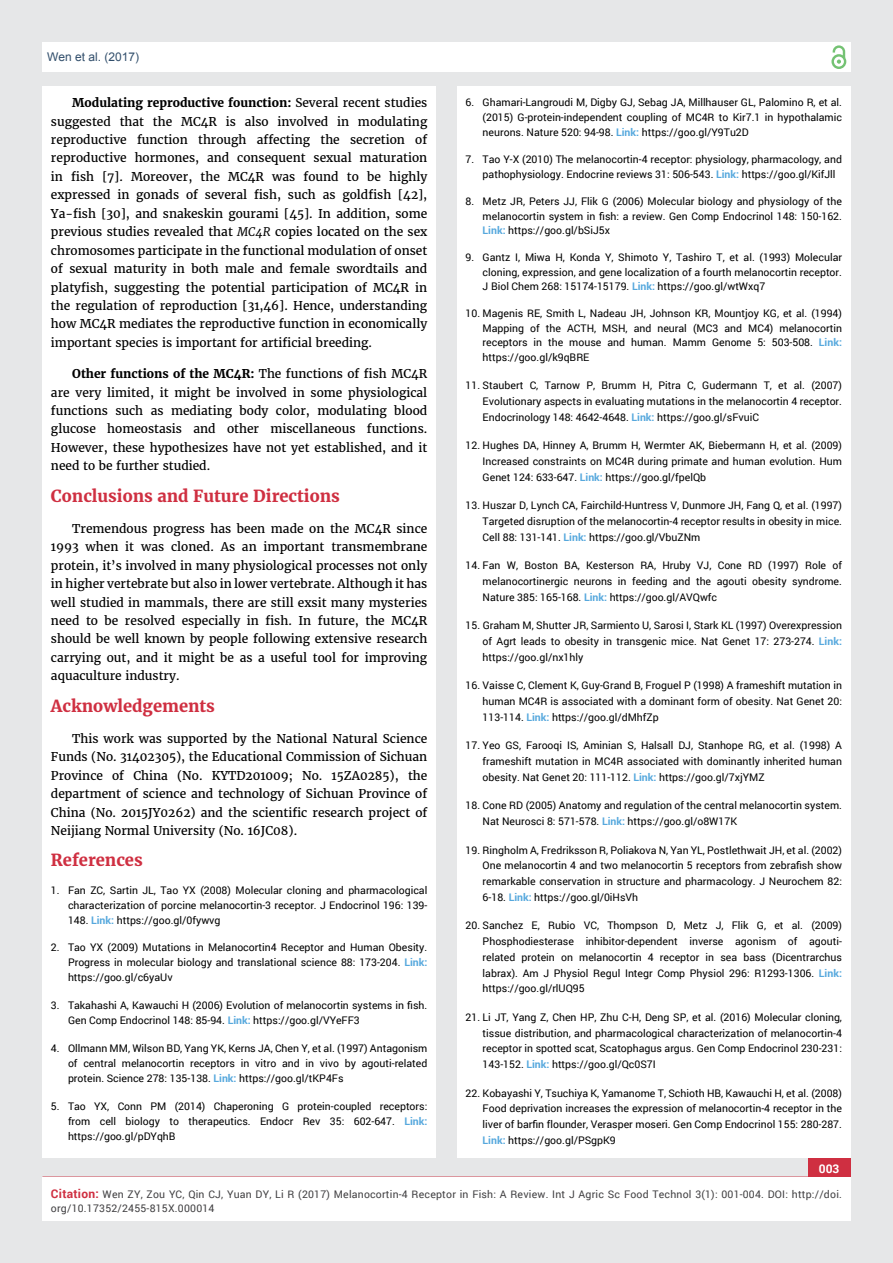
<style>
.page{position:relative;width:893px;height:1263px;background:#e6e7e8}
.page>*{position:absolute;margin:0;border:0;box-sizing:border-box;transform-origin:0 0}
.t1{font:700 16.5px "Merriweather";color:#cf2f41}
.t2{font:12px/18.5px "Merriweather";color:#000;text-align:justify}
.t3{font:12px "Arial";color:#314e6b}
.t4{font:700 12px "Roboto";color:#fff}
.t5{font:10.5px/15.8px "Roboto";color:#000;text-align:justify}
.t6{font:10.5px/13.5px "Roboto";letter-spacing:.02em;color:#414042}
.s1{font-weight:700}
.s2{font-style:italic}
.s3{font-weight:700;color:#56a8dd}
.s4{font-weight:700;font-size:12px;color:#cf2f41}
</style>
<div class="page">
<div style="left:42px;top:43px;width:808px;height:29px;background:#fff"></div>
<div style="left:831px;top:54px;width:15px;height:15px;border:2px solid #74c273;border-radius:50%"></div>
<svg style="left:831px;top:45px;width:15px;height:19px"></svg>
<div style="left:808px;top:1157px;width:42px;height:43px;background:#cf2f41"></div>
<div style="left:42px;top:1177px;width:808px;height:43px;background:#fff"></div>
<div style="left:42px;top:87px;width:394px;height:1071px;background:#fff"></div>
<div style="left:457px;top:87px;width:393px;height:1071px;background:#fff"></div>
<p class="t3" style="left:47px;top:51px;width:93px">Wen et al. (2017)</p>
<p class="t2" style="left:51px;top:94px;width:378px;text-indent:21px"><span class="s1">Modulating reproductive founction:</span> Several recent studies suggested that the MC4R is also involved in modulating reproductive function through affecting the secretion of reproductive hormones, and consequent sexual maturation in fish [7]. Moreover, the MC4R was found to be highly expressed in gonads of several fish, such as goldfish [42], Ya-fish [30], and snakeskin gourami [45]. In addition, some previous studies revealed that <span class="s2">MC4R</span> copies located on the sex chromosomes participate in the functional modulation of onset of sexual maturity in both male and female swordtails and platyfish, suggesting the potential participation of MC4R in the regulation of reproduction [31,46]. Hence, understanding how MC4R mediates the reproductive function in economically important species is important for artificial breeding.</p>
<p class="t2" style="left:51px;top:365px;width:378px;text-indent:21px"><span class="s1">Other functions of the MC4R:</span> The functions of fish MC4R are very limited, it might be involved in some physiological functions such as mediating body color, modulating blood glucose homeostasis and other miscellaneous functions.<br>However, these hypothesizes have not yet established, and it need to be further studied.</p>
<h1 class="t1" style="left:51px;top:485px;width:290px">Conclusions and Future Directions</h1>
<p class="t2" style="left:51px;top:519px;width:378px;text-indent:21px">Tremendous progress has been made on the MC4R since 1993 when it was cloned. As an important transmembrane protein, it’s involved in many physiological processes not only in higher vertebrate but also in lower vertebrate. Although it has well studied in mammals, there are still exsit many mysteries need to be resolved especially in fish. In future, the MC4R should be well known by people following extensive research carrying out, and it might be as a useful tool for improving aquaculture industry.</p>
<h1 class="t1" style="left:51px;top:695px;width:165px">Acknowledgements</h1>
<p class="t2" style="left:51px;top:729px;width:378px;text-indent:21px">This work was supported by the National Natural Science Funds (No. 31402305), the Educational Commission of Sichuan Province of China (No. KYTD201009; No. 15ZA0285), the department of science and technology of Sichuan Province of China (No. 2015JY0262) and the scientific research project of Neijiang Normal University (No. 16JC08).</p>
<h1 class="t1" style="left:51px;top:850px;width:93px">References</h1>
<p class="t5" style="left:68px;top:882px;width:361px;line-height:15px;text-indent:-17px">1. Fan ZC, Sartin JL, Tao YX (2008) Molecular cloning and pharmacological characterization of porcine melanocortin-3 receptor. J Endocrinol 196: 139- 148. <span class="s3">Link:</span> https://goo.gl/0 fywvg</p>
<p class="t5" style="left:68px;top:940px;width:361px;line-height:15px;text-indent:-17px">2. Tao YX (2009) Mutations in Melanocortin4 Receptor and Human Obesity.<br>Progress in molecular biology and translational science 88: 173-204. <span class="s3">Link: </span>https://goo.gl/c6yaUv</p>
<p class="t5" style="left:68px;top:997px;width:361px;line-height:15px;text-indent:-17px">3. Takahashi A, Kawauchi H (2006) Evolution of melanocortin systems in fish.<br>Gen Comp Endocrinol 148: 85-94. <span class="s3">Link:</span> https://goo.gl/VYeFF3</p>
<p class="t5" style="left:68px;top:1040px;width:361px;line-height:15px;text-indent:-17px">4. Ollmann MM, Wilson BD, Yang YK, Kerns JA, Chen Y, et al. (1997) Antagonism of central melanocortin receptors in vitro and in vivo by agouti-related protein. Science 278: 135-138. <span class="s3">Link:</span> https://goo.gl/tKP4Fs</p>
<p class="t5" style="left:68px;top:1098px;width:361px;line-height:15px;text-indent:-17px">5. Tao YX, Conn PM (2014) Chaperoning G protein-coupled receptors: from cell biology to therapeutics. Endocr Rev 35: 602-647. <span class="s3">Link: </span>https://goo.gl/pDYqhB</p>
<p class="t5" style="left:483px;top:95px;width:361px;line-height:15px;text-indent:-17px">6. Ghamari-Langroudi M, Digby GJ, Sebag JA, Millhauser GL, Palomino R, et al. (2015) G-protein-independent coupling of MC4R to Kir7.1 in hypothalamic neurons. Nature 520: 94-98. <span class="s3">Link:</span> https://goo.gl/Y9Tu2D</p>
<p class="t5" style="left:483px;top:152px;width:361px;line-height:14.4px;text-indent:-17px">7. Tao Y-X (2010) The melanocortin-4 receptor: physiology, pharmacology, and pathophysiology. Endocrine reviews 31: 506-543. <span class="s3">Link:</span> https://goo.gl/KifJll</p>
<p class="t5" style="left:483px;top:194px;width:361px;line-height:14.4px;text-indent:-17px">8. Metz JR, Peters JJ, Flik G (2006) Molecular biology and physiology of the melanocortin system in fish: a review. Gen Comp Endocrinol 148: 150-162.<br><span class="s3">Link:</span> https://goo.gl/bSiJ5x</p>
<p class="t5" style="left:483px;top:250px;width:361px;line-height:14.4px;text-indent:-17px">9. Gantz I, Miwa H, Konda Y, Shimoto Y, Tashiro T, et al. (1993) Molecular cloning, expression, and gene localization of a fourth melanocortin receptor.<br>J Biol Chem 268: 15174-15179. <span class="s3">Link:</span> https://goo.gl/wtWxq7</p>
<p class="t5" style="left:483px;top:306px;width:361px;line-height:14.4px;text-indent:-17px">10. Magenis RE, Smith L, Nadeau JH, Johnson KR, Mountjoy KG, et al. (1994)<br>Mapping of the ACTH, MSH, and neural (MC3 and MC4) melanocortin receptors in the mouse and human. Mamm Genome 5: 503-508. <span class="s3">Link: </span>https://goo.gl/k9qBRE</p>
<p class="t5" style="left:483px;top:377px;width:361px;text-indent:-17px">11. Staubert C, Tarnow P, Brumm H, Pitra C, Gudermann T, et al. (2007)<br>Evolutionary aspects in evaluating mutations in the melanocortin 4 receptor.<br>Endocrinology 148: 4642-4648. <span class="s3">Link:</span> https://goo.gl/sFvuiC</p>
<p class="t5" style="left:483px;top:437px;width:361px;text-indent:-17px">12. Hughes DA, Hinney A, Brumm H, Wermter AK, Biebermann H, et al. (2009)<br>Increased constraints on MC4R during primate and human evolution. Hum Genet 124: 633-647. <span class="s3">Link:</span> https://goo.gl/fpelQb</p>
<p class="t5" style="left:483px;top:497px;width:361px;text-indent:-17px">13. Huszar D, Lynch CA, Fairchild-Huntress V, Dunmore JH, Fang Q, et al. (1997)<br>Targeted disruption of the melanocortin-4 receptor results in obesity in mice.<br>Cell 88: 131-141. <span class="s3">Link:</span> https://goo.gl/VbuZNm</p>
<p class="t5" style="left:483px;top:557px;width:361px;text-indent:-17px">14. Fan W, Boston BA, Kesterson RA, Hruby VJ, Cone RD (1997) Role of melanocortinergic neurons in feeding and the agouti obesity syndrome.<br>Nature 385: 165-168. <span class="s3">Link:</span> https://goo.gl/AVQwfc</p>
<p class="t5" style="left:483px;top:617px;width:361px;text-indent:-17px">15. Graham M, Shutter JR, Sarmiento U, Sarosi I, Stark KL (1997) Overexpression of Agrt leads to obesity in transgenic mice. Nat Genet 17: 273-274. <span class="s3">Link: </span>https://goo.gl/nx1hly</p>
<p class="t5" style="left:483px;top:677px;width:361px;text-indent:-17px">16. Vaisse C, Clement K, Guy-Grand B, Froguel P (1998) A frameshift mutation in human MC4R is associated with a dominant form of obesity. Nat Genet 20:<br>113-114. <span class="s3">Link:</span> https://goo.gl/dMhfZp</p>
<p class="t5" style="left:483px;top:737px;width:361px;text-indent:-17px">17. Yeo GS, Farooqi IS, Aminian S, Halsall DJ, Stanhope RG, et al. (1998) A frameshift mutation in MC4R associated with dominantly inherited human obesity. Nat Genet 20: 111-112. <span class="s3">Link:</span> https://goo.gl/7xjYMZ</p>
<p class="t5" style="left:483px;top:797px;width:361px;text-indent:-17px">18. Cone RD (2005) Anatomy and regulation of the central melanocortin system.<br>Nat Neurosci 8: 571-578. <span class="s3">Link:</span> https://goo.gl/o8W17K</p>
<p class="t5" style="left:483px;top:842px;width:361px;text-indent:-17px">19. Ringholm A, Fredriksson R, Poliakova N, Yan YL, Postlethwait JH, et al. (2002)<br>One melanocortin 4 and two melanocortin 5 receptors from zebrafish show remarkable conservation in structure and pharmacology. J Neurochem 82:<br>6-18. <span class="s3">Link:</span> https://goo.gl/0iHsVh</p>
<p class="t5" style="left:483px;top:917px;width:361px;text-indent:-17px">20. Sanchez E, Rubio VC, Thompson D, Metz J, Flik G, et al. (2009)<br>Phosphodiesterase inhibitor-dependent inverse agonism of agouti&shy;related protein on melanocortin 4 receptor in sea bass (Dicentrarchus labrax). Am J Physiol Regul Integr Comp Physiol 296: R1293-1306. <span class="s3">Link: </span>https://goo.gl/rlUQ95</p>
<p class="t5" style="left:483px;top:1009px;width:361px;text-indent:-17px">21. Li JT, Yang Z, Chen HP, Zhu C-H, Deng SP, et al. (2016) Molecular cloning, tissue distribution, and pharmacological characterization of melanocortin-4 receptor in spotted scat, Scatophagus argus. Gen Comp Endocrinol 230-231:<br>143-152. <span class="s3">Link:</span> https://goo.gl/Qc0S7I</p>
<p class="t5" style="left:483px;top:1085px;width:361px;text-indent:-17px">22. Kobayashi Y, Tsuchiya K, Yamanome T, Schioth HB, Kawauchi H, et al. (2008)<br>Food deprivation increases the expression of melanocortin-4 receptor in the liver of barfin flounder, Verasper moseri. Gen Comp Endocrinol 155: 280-287.<br><span class="s3">Link:</span> htt p s://goo.gl/PSgpK9</p>
<p class="t4" style="left:819px;top:1161px;width:22px">003</p>
<p class="t6" style="left:51px;top:1188px;width:792px"><span class="s4">Citation:</span> Wen ZY, Zou YC, Qin CJ, Yuan DY, Li R (2017) Melanocortin-4 Receptor in Fish: A Review. Int J Agric Sc Food Technol 3(1): 001-004. DOI: http://doi. org/10.17352/2455-815X.000014</p>
</div>
